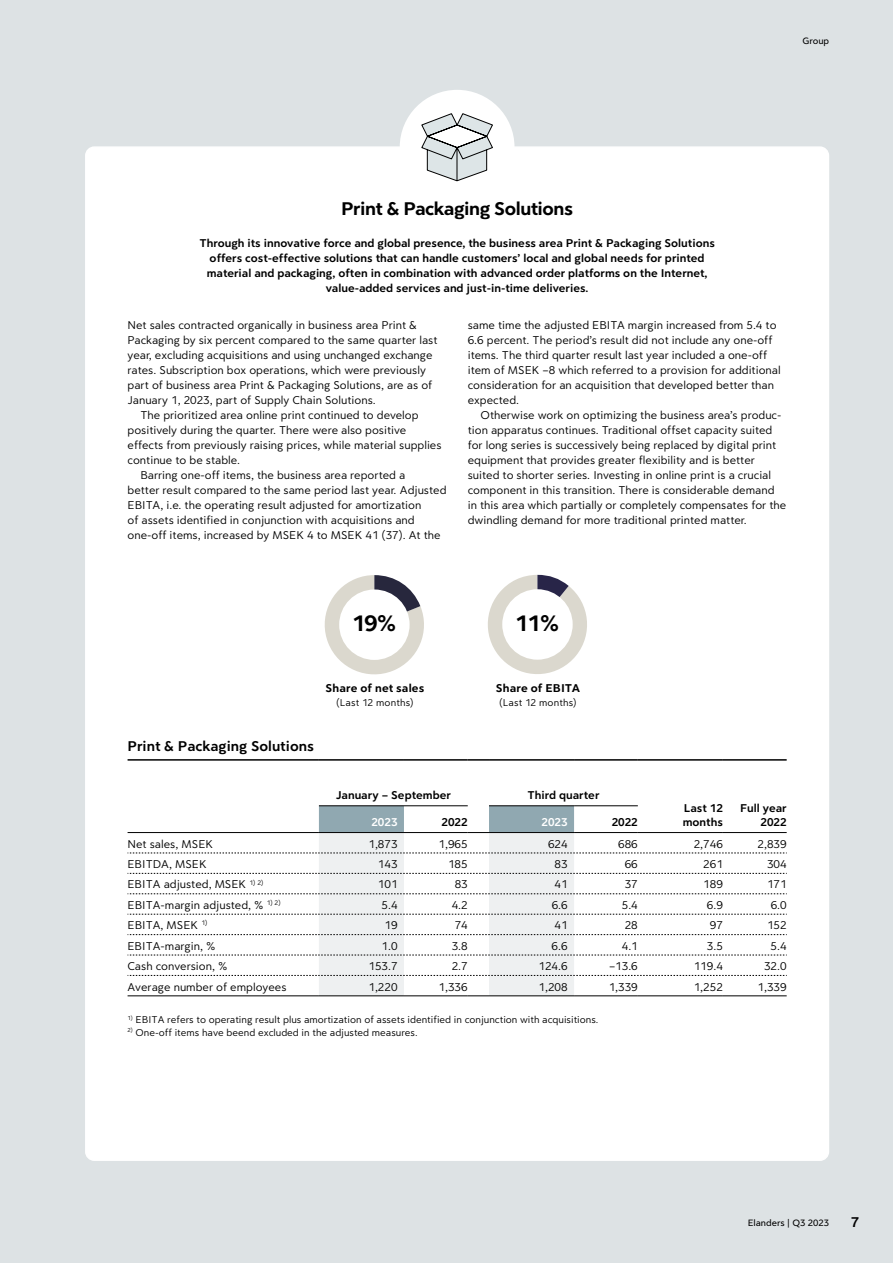
<style>
.page{position:relative;width:893px;height:1263px;background:#dde2e4}
.page>*{position:absolute;margin:0;border:0;box-sizing:border-box;transform-origin:0 0}
.t1{font:700 23.7px "Clarika Pro Grot";color:#000}
.t2{font:700 19.5px "Clarika Pro Grot";letter-spacing:-.025em;color:#000}
.t3{font:15px "Clarika Pro Grot Dm";color:#000}
.t4{font:12px/15px "Clarika Pro Grot";color:#000}
.t5{font:12px/15px "Clarika Pro Grot Dm";color:#000;text-align:center}
.t6{font:700 12px "Clarika Pro Grot";letter-spacing:.01em;color:#000}
.t7{font:12px "Clarika Pro Grot Dm";color:#fff}
.t8{font:10.5px "Clarika Pro Grot";color:#000}
.t9{font:10.5px "Clarika Pro Grot";letter-spacing:.02em;color:#000}
.t10{font:500 9.75px "Clarika Pro Grot";color:#000}
</style>
<div class="page">
<div style="left:86px;top:147px;width:742px;height:1013px;background:#fff;border-radius:9px"></div>
<div style="left:400px;top:90px;width:114px;height:115px;background:#fff;border-radius:50%"></div>
<svg style="left:421px;top:113px;width:72px;height:69px"></svg>
<svg style="left:324px;top:575px;width:100px;height:100px"></svg>
<div style="left:339px;top:589px;width:71px;height:71px;background:#fff;border-radius:50%"></div>
<svg style="left:488px;top:575px;width:99px;height:99px"></svg>
<div style="left:502px;top:589px;width:71px;height:71px;background:#fff;border-radius:50%"></div>
<hr style="left:319px;top:805px;width:85px;height:1px;background:#000">
<hr style="left:404px;top:805px;width:64px;height:1px;background:#000">
<hr style="left:489px;top:805px;width:85px;height:1px;background:#000">
<hr style="left:574px;top:805px;width:64px;height:1px;background:#000">
<svg style="left:128px;top:806px;width:659px;height:190px"></svg>
<hr style="left:489px;top:995px;width:85px;height:1px;background:#000">
<hr style="left:574px;top:995px;width:64px;height:1px;background:#000">
<hr style="left:638px;top:995px;width:85px;height:1px;background:#000">
<hr style="left:723px;top:995px;width:64px;height:1px;background:#000">
<hr style="left:128px;top:759px;width:191px;height:2px;background:#000">
<hr style="left:319px;top:759px;width:85px;height:2px;background:#000">
<hr style="left:404px;top:759px;width:64px;height:2px;background:#000">
<hr style="left:468px;top:759px;width:21px;height:2px;background:#000">
<hr style="left:489px;top:759px;width:85px;height:2px;background:#000">
<hr style="left:574px;top:759px;width:64px;height:2px;background:#000">
<hr style="left:638px;top:759px;width:85px;height:2px;background:#000">
<hr style="left:723px;top:759px;width:64px;height:2px;background:#000">
<p class="t10" style="left:802px;top:34px;width:28px">Group</p>
<h2 class="t2" style="left:341px;top:197px;width:233px">Print &amp; Packaging Solutions</h2>
<p class="t5" style="left:199px;top:235px;width:517px">Through its innovative force and global presence, the business area Print &amp; Packaging Solutions offers cost-effective solutions that can handle customers’ local and global needs for printed material and packaging, often in combination with advanced order platforms on the Internet, value-added services and just-in-time deliveries.</p>
<p class="t4" style="left:128px;top:317px;width:291px">Net sales contracted organically in business area Print &amp;</p>
<p class="t4" style="left:128px;top:332px;width:311px">Packaging by six percent compared to the same quarter last</p>
<p class="t4" style="left:128px;top:347px;width:306px">year, excluding acquisitions and using unchanged exchange</p>
<p class="t4" style="left:128px;top:362px;width:300px">rates. Subscription box operations, which were previously</p>
<p class="t4" style="left:128px;top:377px;width:306px">part of business area Print &amp; Packaging Solutions, are as of</p>
<p class="t4" style="left:128px;top:392px;width:250px">January 1, 2023, part of Supply Chain Solutions.</p>
<p class="t4" style="left:140px;top:407px;width:280px">The prioritized area online print continued to develop</p>
<p class="t4" style="left:128px;top:422px;width:280px">positively during the quarter. There were also positive</p>
<p class="t4" style="left:128px;top:437px;width:315px">effects from previously raising prices, while material supplies</p>
<p class="t4" style="left:128px;top:452px;width:114px">continue to be stable.</p>
<p class="t4" style="left:140px;top:467px;width:267px">Barring one-off items, the business area reported a</p>
<p class="t4" style="left:128px;top:482px;width:320px">better result compared to the same period last year. Adjusted</p>
<p class="t4" style="left:128px;top:497px;width:295px">EBITA, i.e. the operating result adjusted for amortization</p>
<p class="t4" style="left:128px;top:512px;width:289px">of assets identified in conjunction with acquisitions and</p>
<p class="t4" style="left:128px;top:527px;width:314px">one-off items, increased by MSEK 4 to MSEK 41 (37). At the</p>
<p class="t4" style="left:468px;top:317px;width:314px">same time the adjusted EBITA margin increased from 5.4 to 6.6 percent. The period’s result did not include any one-off items. The third quarter result last year included a one-off item of MSEK –8 which referred to a provision for additional consideration for an acquisition that developed better than expected.</p>
<p class="t4" style="left:468px;top:407px;width:320px;text-indent:13px">Otherwise work on optimizing the business area’s produc&shy;tion apparatus continues. Traditional offset capacity suited for long series is successively being replaced by digital print equipment that provides greater flexibility and is better suited to shorter series. Investing in online print is a crucial component in this transition. There is considerable demand in this area which partially or completely compensates for the dwindling demand for more traditional printed matter.</p>
<h1 class="t1" style="left:352px;top:609px;width:46px">19%</h1>
<h1 class="t1" style="left:515px;top:608px;width:46px">11%</h1>
<p class="t6" style="left:326px;top:681px;width:100px">Share of net sales</p>
<p class="t9" style="left:336px;top:696px;width:79px">(Last 12 months)</p>
<p class="t3" style="left:128px;top:737px;width:188px">Print &amp; Packaging Solutions</p>
<p class="t6" style="left:496px;top:681px;width:86px">Share of EBITA</p>
<p class="t9" style="left:499px;top:696px;width:79px">(Last 12 months)</p>
<p class="t5" style="left:336px;top:787px;width:117px">January – September</p>
<p class="t5" style="left:527px;top:787px;width:74px">Third quarter</p>
<p class="t5" style="left:683px;top:800px;width:42px;line-height:14.4px;text-align:left">Last 12 months</p>
<p class="t5" style="left:740px;top:800px;width:48px">Full year</p>
<p class="t7" style="left:371px;top:815px;width:28px">2023</p>
<p class="t5" style="left:442px;top:814px;width:28px">2022</p>
<p class="t7" style="left:541px;top:815px;width:28px">2023</p>
<p class="t5" style="left:612px;top:814px;width:28px">2022</p>
<p class="t5" style="left:760px;top:814px;width:28px">2022</p>
<p class="t4" style="left:128px;top:836px;width:87px">Net sales, MSEK</p>
<p class="t4" style="left:368px;top:836px;width:31px">1,873</p>
<p class="t4" style="left:439px;top:836px;width:31px">1,965</p>
<p class="t4" style="left:548px;top:836px;width:21px">624</p>
<p class="t4" style="left:618px;top:836px;width:21px">686</p>
<p class="t4" style="left:694px;top:836px;width:31px">2,746</p>
<p class="t4" style="left:757px;top:836px;width:31px">2,839</p>
<p class="t4" style="left:128px;top:856px;width:81px">EBITDA, MSEK</p>
<p class="t4" style="left:378px;top:856px;width:21px">143</p>
<p class="t4" style="left:448px;top:856px;width:21px">185</p>
<p class="t4" style="left:555px;top:856px;width:15px">83</p>
<p class="t4" style="left:625px;top:856px;width:15px">66</p>
<p class="t4" style="left:703px;top:856px;width:21px">261</p>
<p class="t4" style="left:767px;top:856px;width:21px">304</p>
<p class="t4" style="left:128px;top:877px;width:137px">EBITA adjusted, MSEK <sup>1)</sup> <sup>2)</sup></p>
<p class="t4" style="left:378px;top:877px;width:21px">101</p>
<p class="t4" style="left:455px;top:877px;width:15px">83</p>
<p class="t4" style="left:555px;top:877px;width:15px">41</p>
<p class="t4" style="left:625px;top:877px;width:15px">37</p>
<p class="t4" style="left:703px;top:877px;width:21px">189</p>
<p class="t4" style="left:767px;top:877px;width:21px">171</p>
<p class="t4" style="left:128px;top:897px;width:155px">EBITA-margin adjusted, % <sup>1)</sup> <sup>2)</sup></p>
<p class="t4" style="left:382px;top:897px;width:18px">5.4</p>
<p class="t4" style="left:452px;top:897px;width:18px">4.2</p>
<p class="t4" style="left:552px;top:897px;width:18px">6.6</p>
<p class="t4" style="left:622px;top:897px;width:18px">5.4</p>
<p class="t4" style="left:707px;top:897px;width:18px">6.9</p>
<p class="t4" style="left:771px;top:897px;width:18px">6.0</p>
<p class="t4" style="left:128px;top:917px;width:81px">EBITA, MSEK <sup>1)</sup></p>
<p class="t4" style="left:384px;top:917px;width:15px">19</p>
<p class="t4" style="left:455px;top:917px;width:15px">74</p>
<p class="t4" style="left:555px;top:917px;width:15px">41</p>
<p class="t4" style="left:625px;top:917px;width:15px">28</p>
<p class="t4" style="left:710px;top:917px;width:15px">97</p>
<p class="t4" style="left:767px;top:917px;width:21px">152</p>
<p class="t4" style="left:128px;top:938px;width:89px">EBITA-margin, %</p>
<p class="t4" style="left:382px;top:938px;width:18px">1.0</p>
<p class="t4" style="left:452px;top:938px;width:18px">3.8</p>
<p class="t4" style="left:552px;top:938px;width:18px">6.6</p>
<p class="t4" style="left:622px;top:938px;width:18px">4.1</p>
<p class="t4" style="left:707px;top:938px;width:18px">3.5</p>
<p class="t4" style="left:771px;top:938px;width:18px">5.4</p>
<p class="t4" style="left:128px;top:958px;width:101px">Cash conversion, %</p>
<p class="t4" style="left:368px;top:958px;width:31px">153.7</p>
<p class="t4" style="left:452px;top:958px;width:18px">2.7</p>
<p class="t4" style="left:539px;top:958px;width:31px">124.6</p>
<p class="t4" style="left:609px;top:958px;width:30px">–13.6</p>
<p class="t4" style="left:694px;top:958px;width:31px">119.4</p>
<p class="t4" style="left:764px;top:958px;width:24px">32.0</p>
<p class="t4" style="left:128px;top:979px;width:160px">Average number of employees</p>
<p class="t4" style="left:368px;top:979px;width:31px">1,220</p>
<p class="t4" style="left:439px;top:979px;width:31px">1,336</p>
<p class="t4" style="left:539px;top:979px;width:31px">1,208</p>
<p class="t4" style="left:609px;top:979px;width:31px">1,339</p>
<p class="t4" style="left:694px;top:979px;width:31px">1,252</p>
<p class="t4" style="left:758px;top:979px;width:31px">1,339</p>
<p class="t8" style="left:128px;top:1013px;width:472px"><sup>1)</sup> EBITA refers to operating result plus amortization of assets identified in conjunction with acquisitions.</p>
<p class="t8" style="left:128px;top:1026px;width:292px"><sup>2)</sup> One-off items have beend excluded in the adjusted measures.</p>
<p class="t10" style="left:748px;top:1217px;width:83px">Elanders | Q3 2023</p>
<p class="t3" style="left:851px;top:1212px;width:9px">7</p>
</div>
